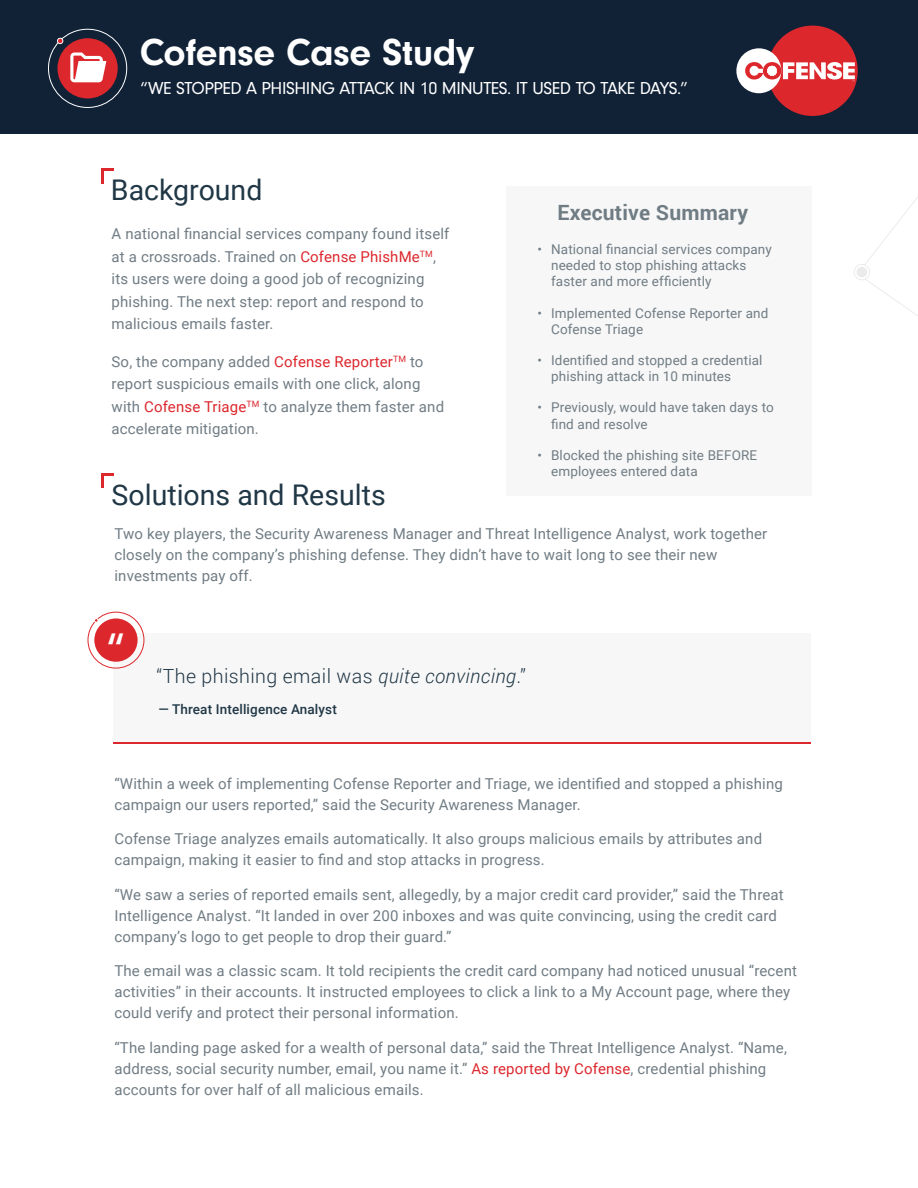
<style>
.page{position:relative;width:918px;height:1188px;background:#fff}
.page>*{position:absolute;margin:0;border:0;box-sizing:border-box;transform-origin:0 0}
.t1{font:500 43.5px "Avenir";color:#fff}
.t2{font:700 39px "Neuzeit Gro";letter-spacing:-.01em;color:#fff}
.t3{font:28.5px "Roboto";color:#203746}
.t4{font:700 21px "Roboto";letter-spacing:.01em;color:#707c84}
.t5{font:300 19.5px "Roboto";letter-spacing:.02em;color:#203746}
.t6{font:18px "Neuzeit Gro";letter-spacing:-.025em;color:#fff}
.t7{font:15px/21px "Roboto";letter-spacing:.01em;color:#707c84}
.t8{font:13.5px/16.2px "Roboto";letter-spacing:.01em;color:#707c84}
.t9{font:500 13.5px "Roboto";letter-spacing:.01em;color:#203746}
.s1{color:#dc272d}
.s2{font-style:italic}
</style>
<div class="page">
<svg style="left:101px;top:168px;width:13px;height:15px"></svg>
<svg style="left:102px;top:473px;width:12px;height:15px"></svg>
<svg style="left:853px;top:133px;width:65px;height:183px"></svg>
<div style="left:113px;top:633px;width:698px;height:109px;background:#f7f7f7"></div>
<hr style="left:113px;top:742px;width:698px;height:2px;background:#dc272d">
<div style="left:506px;top:186px;width:306px;height:309px;background:#f7f7f7"></div>
<div style="left:0;top:0;width:918px;height:133px;background:#112237"></div>
<div style="left:57px;top:38px;width:61px;height:60px;background:#dc272d;border-radius:50%"></div>
<div style="left:48px;top:29px;width:79px;height:79px;border:1px solid #fff;border-radius:50%"></div>
<svg style="left:57px;top:38px;width:6px;height:6px"></svg>
<div style="left:767px;top:26px;width:91px;height:90px;background:#dc272d;border-radius:50%"></div>
<div style="left:736px;top:48px;width:45px;height:45px;background:#fff;border-radius:50%"></div>
<svg style="left:745px;top:62px;width:110px;height:20px"></svg>
<svg style="left:70px;top:52px;width:36px;height:30px"></svg>
<div style="left:94px;top:618px;width:44px;height:44px;background:#dc272d;border-radius:50%"></div>
<div style="left:88px;top:612px;width:56px;height:56px;border:1px solid #dc272d;border-radius:50%"></div>
<svg style="left:94px;top:618px;width:4px;height:5px"></svg>
<p class="t2" style="left:140px;top:30px;width:336px">Cofense Case Study</p>
<p class="t6" style="left:141px;top:79px;width:549px">“WE STOPPED A PHISHING ATTACK IN 10 MINUTES. IT USED TO TAKE DAYS.”</p>
<p class="t3" style="left:111px;top:170px;width:153px">Background</p>
<p class="t7" style="left:112px;top:222px;width:339px;line-height:22.5px">A national financial services company found itself at a crossroads. Trained on <span class="s1">Cofense PhishMe</span><sup>TM</sup>, its users were doing a good job of recognizing phishing. The next step: report and respond to malicious emails faster.</p>
<p class="t7" style="left:112px;top:350px;width:334px;line-height:22.5px">So, the company added <span class="s1">Cofense Reporter</span><sup>TM</sup> to report suspicious emails with one click, along with <span class="s1">Cofense Triage</span><sup>TM</sup> to analyze them faster and accelerate mitigation.</p>
<p class="t3" style="left:112px;top:475px;width:276px">Solutions and Results</p>
<p class="t4" style="left:558px;top:197px;width:192px">Executive Summary</p>
<p class="t8" style="left:551px;top:241px;width:222px;text-indent:-14px">• National financial services company needed to stop phishing attacks faster and more efficiently</p>
<p class="t8" style="left:551px;top:304px;width:219px;text-indent:-14px">• Implemented Cofense Reporter and<br>Cofense Triage</p>
<p class="t8" style="left:551px;top:352px;width:213px;text-indent:-14px">• Identified and stopped a credential phishing attack in 10 minutes</p>
<p class="t8" style="left:551px;top:399px;width:224px;text-indent:-14px">• Previously, would have taken days to find and resolve</p>
<p class="t8" style="left:551px;top:446px;width:208px;text-indent:-14px">• Blocked the phishing site BEFORE employees entered data</p>
<p class="t7" style="left:114px;top:523px;width:654px">Two key players, the Security Awareness Manager and Threat Intelligence Analyst, work together closely on the company’s phishing defense. They didn’t have to wait long to see their new investments pay off.</p>
<p class="t1" style="left:104px;top:611px;width:24px">“</p>
<p class="t5" style="left:157px;top:663px;width:371px">“The phishing email was <span class="s2">quite convincing</span>.”</p>
<p class="t9" style="left:159px;top:700px;width:180px">— Threat Intelligence Analyst</p>
<p class="t7" style="left:114px;top:772px;width:670px">“Within a week of implementing Cofense Reporter and Triage, we identified and stopped a phishing campaign our users reported,” said the Security Awareness Manager.</p>
<p class="t7" style="left:114px;top:828px;width:649px">Cofense Triage analyzes emails automatically. It also groups malicious emails by attributes and campaign, making it easier to find and stop attacks in progress.</p>
<p class="t7" style="left:114px;top:883px;width:671px">“We saw a series of reported emails sent, allegedly, by a major credit card provider,” said the Threat<br>Intelligence Analyst. “It landed in over 200 inboxes and was quite convincing, using the credit card company’s logo to get people to drop their guard.”</p>
<p class="t7" style="left:114px;top:960px;width:684px">The email was a classic scam. It told recipients the credit card company had noticed unusual “recent activities” in their accounts. It instructed employees to click a link to a My Account page, where they could verify and protect their personal information.</p>
<p class="t7" style="left:114px;top:1036px;width:674px">“The landing page asked for a wealth of personal data,” said the Threat Intelligence Analyst. “Name, address, social security number, email, you name it.” <span class="s1">As reported by Cofense</span>, credential phishing accounts for over half of all malicious emails.</p>
</div>
